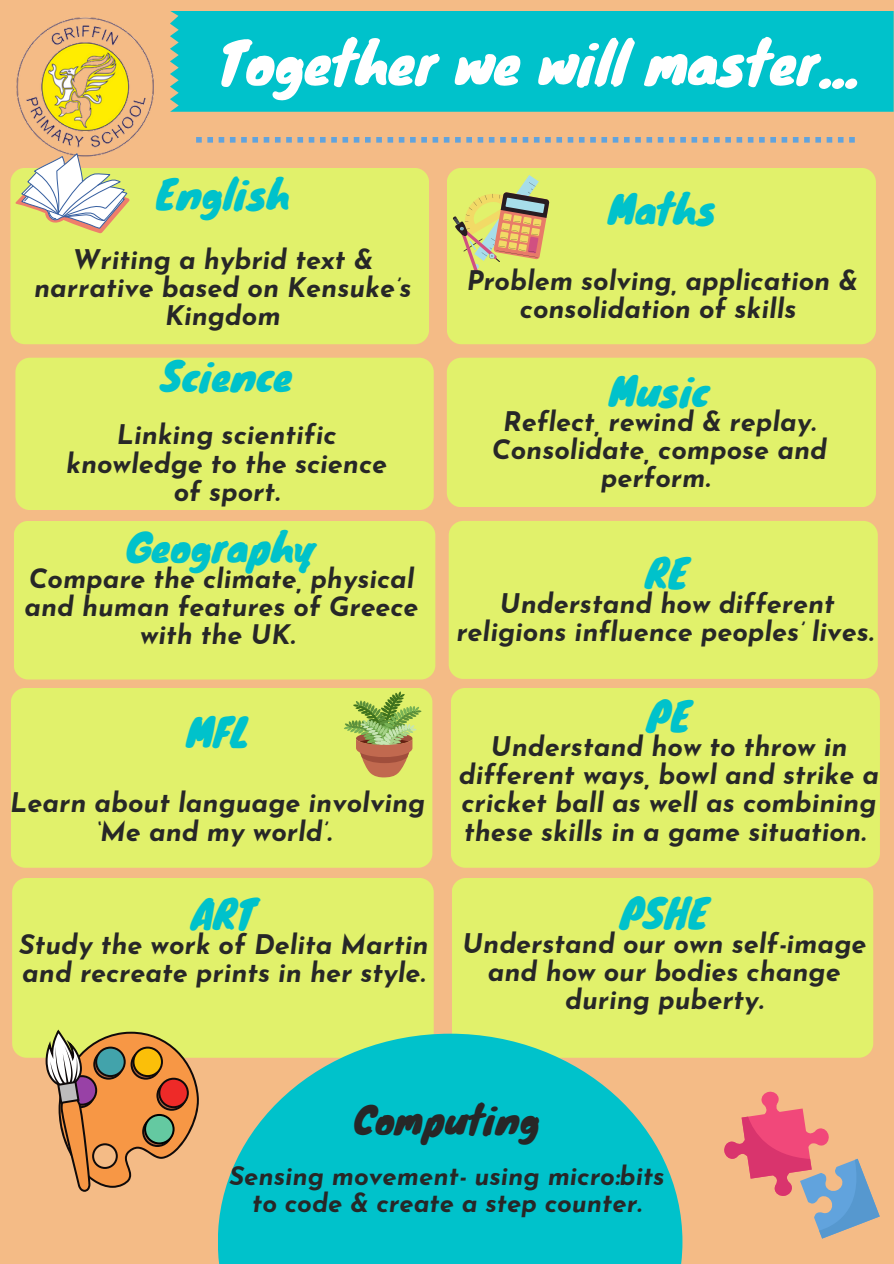
<style>
.page{position:relative;width:894px;height:1264px;background:#fff}
.page>*{position:absolute;margin:0;border:0;box-sizing:border-box;transform-origin:0 0}
.t1{font:55.5px "Knewave";color:#fff}
.t2{font:39px "Knewave";color:#00c2cb}
.t3{font:39px "Knewave";color:#272727}
.t4{font:38.85px "Knewave";color:#00c2cb}
.t5{font:37.05px "Knewave";color:#272727}
.t6{font:italic 700 27px/28.2px "Josefin Sans";color:#272727;text-align:center}
.t7{font:italic 700 26.85px/28.2px "Josefin Sans";color:#272727;text-align:center}
.t8{font:italic 700 25.65px/26.7px "Josefin Sans";color:#272727;text-align:center}
</style>
<div class="page">
<div style="left:0;top:0;width:893px;height:1263px;background:#f4bb86"></div>
<div style="left:170px;top:11px;width:723px;height:101px;background:#00c2cb"></div>
<img style="left:16px;top:17px;width:138px;height:136px">
<div style="left:10px;top:168px;width:418px;height:176px;background:#e1f16b;border-radius:14px"></div>
<div style="left:446px;top:168px;width:429px;height:176px;background:#e1f16b;border-radius:14px"></div>
<div style="left:15px;top:358px;width:418px;height:152px;background:#e1f16b;border-radius:14px"></div>
<div style="left:446px;top:358px;width:429px;height:149px;background:#e1f16b;border-radius:14px"></div>
<div style="left:448px;top:521px;width:429px;height:158px;background:#e1f16b;border-radius:14px"></div>
<div style="left:14px;top:521px;width:421px;height:158px;background:#e1f16b;border-radius:14px"></div>
<div style="left:11px;top:688px;width:421px;height:179px;background:#e1f16b;border-radius:14px"></div>
<div style="left:450px;top:688px;width:429px;height:179px;background:#e1f16b;border-radius:14px"></div>
<svg style="left:196px;top:137px;width:659px;height:6px"></svg>
<div style="left:12px;top:877px;width:421px;height:180px;background:#e1f16b;border-radius:14px"></div>
<svg style="left:12px;top:1029px;width:206px;height:163px"></svg>
<div style="left:451px;top:877px;width:422px;height:180px;background:#e1f16b;border-radius:14px"></div>
<svg style="left:218px;top:1033px;width:464px;height:230px;fill:#00c2cb"></svg>
<svg style="left:724px;top:1091px;width:155px;height:147px"></svg>
<svg style="left:15px;top:153px;width:115px;height:80px"></svg>
<svg style="left:452px;top:175px;width:97px;height:101px"></svg>
<svg style="left:344px;top:691px;width:77px;height:86px"></svg>
<p class="t1" style="left:217px;top:18px;width:641px">Together we will master...</p>
<h3 class="t2" style="left:156px;top:162px;width:135px">English</h3>
<h4 class="t6" style="left:34px;top:248px;width:379px">Writing a hybrid text &amp; narrative based on Kensuke’s<br>Kingdom</h4>
<h4 class="t2" style="left:161px;top:345px;width:133px">Science</h4>
<h3 class="t6" style="left:66px;top:423px;width:322px">Linking scientific knowledge to the science of sport.</h3>
<p class="t2" style="left:608px;top:178px;width:109px">Maths</p>
<h3 class="t6" style="left:466px;top:269px;width:392px">Problem solving, application &amp; consolidation of skills</h3>
<h4 class="t2" style="left:609px;top:359px;width:102px">Music</h4>
<p class="t6" style="left:491px;top:410px;width:336px">Reflect, rewind &amp; replay.<br>Consolidate, compose and perform.</p>
<p class="t4" style="left:127px;top:515px;width:191px">Geography</p>
<p class="t7" style="left:25px;top:567px;width:395px">Compare the climate, physical and human features of Greece with the UK.</p>
<p class="t2" style="left:645px;top:541px;width:45px">RE</p>
<p class="t6" style="left:456px;top:592px;width:418px">Understand how different religions influence peoples’ lives.</p>
<p class="t2" style="left:187px;top:700px;width:63px">MFL</p>
<p class="t6" style="left:10px;top:791px;width:416px">Learn about language involving ‘Me and my world’.</p>
<p class="t2" style="left:191px;top:882px;width:66px">ART</p>
<p class="t6" style="left:19px;top:933px;width:411px;text-align:left">Study the work of Delita Martin and recreate prints in her style.</p>
<h2 class="t2" style="left:646px;top:684px;width:46px">PE</h2>
<h4 class="t6" style="left:458px;top:735px;width:422px">Understand how to throw in different ways, bowl and strike a cricket ball as well as combining these skills in a game situation.</h4>
<p class="t2" style="left:619px;top:881px;width:90px">PSHE</p>
<p class="t6" style="left:462px;top:932px;width:406px">Understand our own self-image and how our bodies change during puberty.</p>
<p class="t5" style="left:354px;top:1090px;width:187px">Computing</p>
<p class="t8" style="left:229px;top:1165px;width:437px">Sensing movement- using micro:bits to code &amp; create a step counter.</p>
<h1 class="t3" style="left:349px;top:1104px;width:197px">Computing</h1>
</div>
